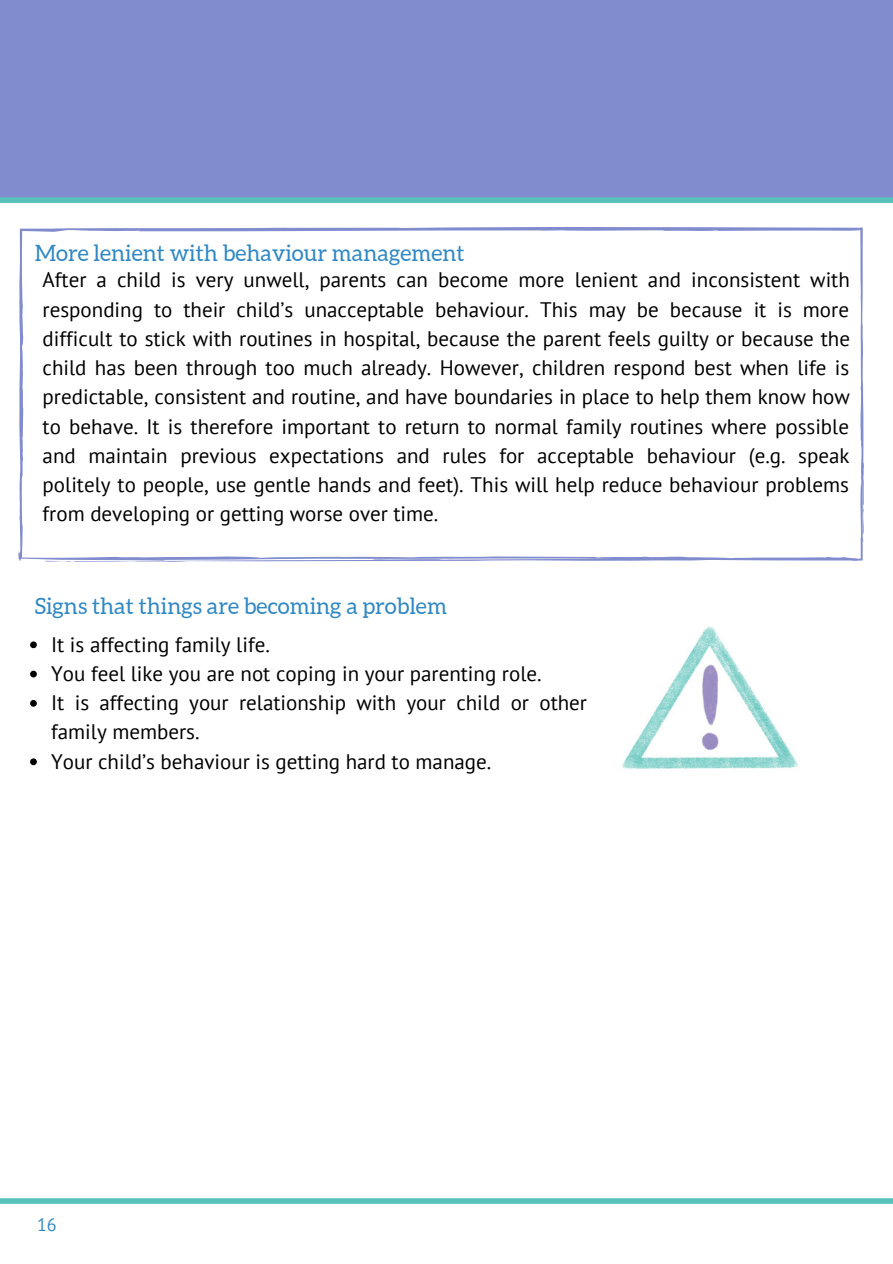
<style>
.page{position:relative;width:893px;height:1264px;background:#fff}
.page>*{position:absolute;margin:0;border:0;box-sizing:border-box;transform-origin:0 0}
.t1{font:22.5px "Aleo";color:#3088c4}
.t2{font:21px/29.2px "PT Sans";color:#000;text-align:justify}
.t3{font:18px "PT Sans";color:#3088c4}
</style>
<div class="page">
<div style="left:0;top:0;width:892px;height:197px;background:#818ccf"></div>
<div style="left:0;top:1198px;width:892px;height:5px;background:#57c2b9"></div>
<div style="left:0;top:197px;width:892px;height:6px;background:#57c2b9"></div>
<img style="left:622px;top:626px;width:176px;height:143px">
<svg style="left:30px;top:641px;width:7px;height:7px"></svg>
<svg style="left:30px;top:670px;width:7px;height:7px"></svg>
<svg style="left:30px;top:700px;width:7px;height:6px"></svg>
<svg style="left:30px;top:758px;width:7px;height:7px"></svg>
<svg style="left:18px;top:227px;width:845px;height:335px"></svg>
<p class="t1" style="left:35px;top:241px;width:431px">More lenient with behaviour management</p>
<p class="t2" style="left:43px;top:265px;width:808px">After a child is very unwell, parents can become more lenient and inconsistent with responding to their child’s unacceptable behaviour. This may be because it is more difficult to stick with routines in hospital, because the parent feels guilty or because the child has been through too much already. However, children respond best when life is predictable, consistent and routine, and have boundaries in place to help them know how to behave. It is therefore important to return to normal family routines where possible and maintain previous expectations and rules for acceptable behaviour (e.g. speak politely to people, use gentle hands and feet). This will help reduce behaviour problems from developing or getting worse over time.</p>
<p class="t1" style="left:35px;top:593px;width:414px">Signs that things are becoming a problem</p>
<p class="t2" style="left:51px;top:629px;width:537px;text-align:left">It is affecting family life.<br>You feel like you are not coping in your parenting role.<br>It is affecting your relationship with your child or other family members.<br>Your child’s behaviour is getting hard to manage.</p>
<p class="t3" style="left:37px;top:1212px;width:21px">16</p>
</div>
